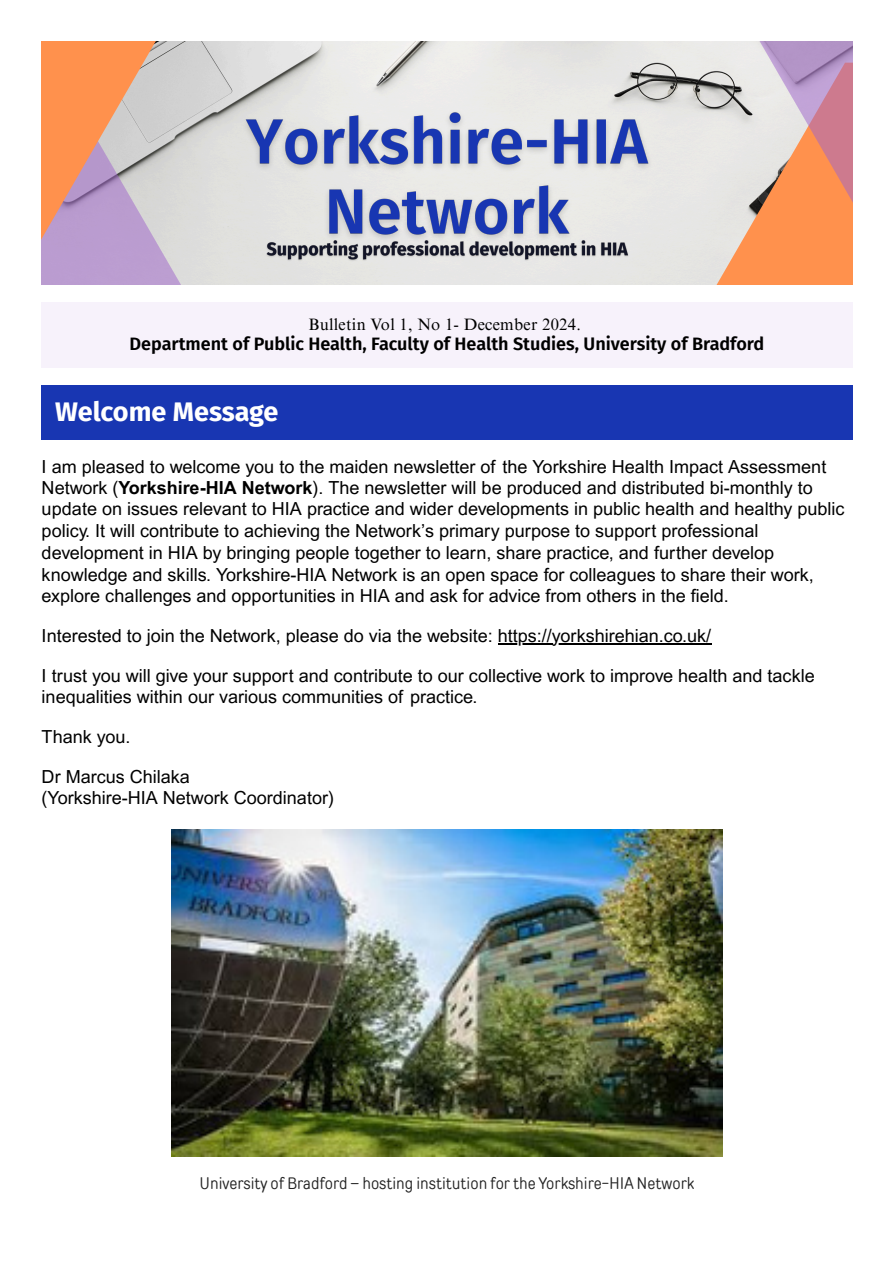
<style>
.page{position:relative;width:894px;height:1263px;background:#fff}
.page>*{position:absolute;margin:0;border:0;box-sizing:border-box;transform-origin:0 0}
.t1{font:700 27px "Fira Sans";letter-spacing:-.005em;color:#fff}
.t2{font:18px/21.6px "Arial MT Pro";color:#000}
.t3{font:600 18px "Fira Sans";color:#000}
.t4{font:16.5px "TT Rounds Condensed";color:#242424}
.t5{font:16.5px "Times NRMT Pro";letter-spacing:.02em;color:#000}
.s1{font-weight:700}
</style>
<div class="page">
<hr style="left:497px;top:644px;width:214px;height:1px;background:#000">
<img style="left:180px;top:42px;width:577px;height:243px">
<svg style="left:700px;top:63px;width:57px;height:222px;background:#e0d4cb"></svg>
<svg style="left:42px;top:63px;width:155px;height:222px;background:#c7b8d2"></svg>
<svg style="left:757px;top:42px;width:95px;height:243px;background:#e49f89"></svg>
<svg style="left:42px;top:42px;width:138px;height:208px;background:#dba99a"></svg>
<img style="left:263px;top:250px;width:368px;height:14px">
<img style="left:235px;top:104px;width:423px;height:146px">
<div style="left:42px;top:303px;width:810px;height:65px;background:#f7f2fb"></div>
<div style="left:42px;top:386px;width:810px;height:54px;background:#1836b2"></div>
<img style="left:171px;top:829px;width:551px;height:327px">
<p class="t5" style="left:308px;top:318px;width:274px">Bulletin Vol 1, No 1- December 2024.</p>
<p class="t3" style="left:129px;top:333px;width:636px">Department of Public Health, Faculty of Health Studies, University of Bradford</p>
<p class="t1" style="left:55px;top:396px;width:225px">Welcome Message</p>
<p class="t2" style="left:42px;top:458px;width:804px">I am pleased to welcome you to the maiden newsletter of the Yorkshire Health Impact Assessment Network (<span class="s1">Yorkshire-HIA Network</span>). The newsletter will be produced and distributed bi-monthly to update on issues relevant to HIA practice and wider developments in public health and healthy public policy. It will contribute to achieving the Network’s primary purpose to support professional development in HIA by bringing people together to learn, share practice, and further develop knowledge and skills. Yorkshire-HIA Network is an open space for colleagues to share their work, explore challenges and opportunities in HIA and ask for advice from others in the field.</p>
<p class="t2" style="left:42px;top:628px;width:670px">Interested to join the Network, please do via the website: https://yorkshirehian.co.uk/</p>
<p class="t2" style="left:42px;top:667px;width:774px">I trust you will give your support and contribute to our collective work to improve health and tackle inequalities within our various communities of practice.</p>
<p class="t2" style="left:42px;top:728px;width:90px">Thank you.</p>
<p class="t2" style="left:42px;top:768px;width:294px">Dr Marcus Chilaka<br>(Yorkshire-HIA Network Coordinator)</p>
<p class="t4" style="left:199px;top:1173px;width:496px">University of Bradford – hosting institution for the Yorkshire-HIA Network</p>
</div>
